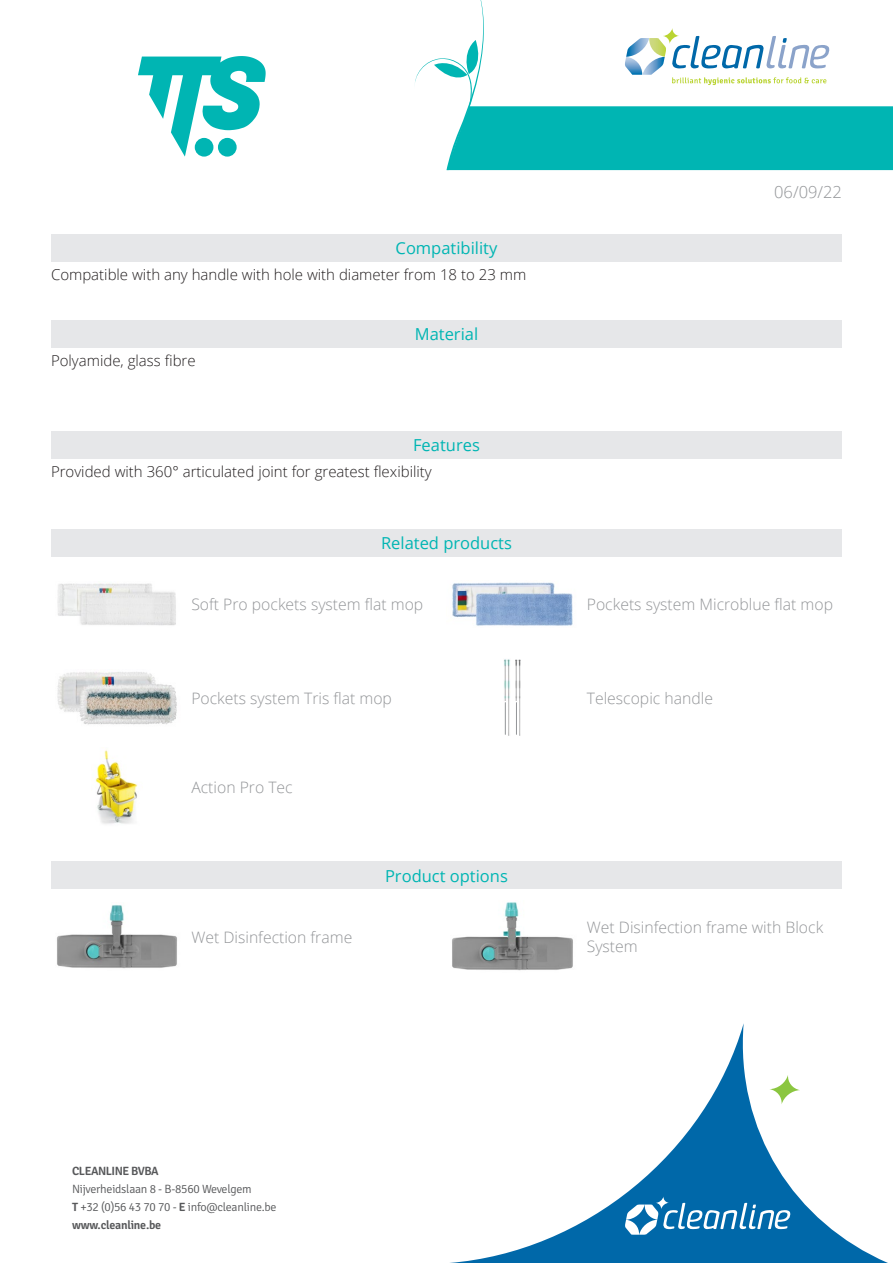
<style>
.page{position:relative;width:893px;height:1263px;background:#fff}
.page>*{position:absolute;margin:0;border:0;box-sizing:border-box;transform-origin:0 0}
.Titolo4{font:16.5px "Open Sans";color:#00b5b3}
.Titolo5{font:16.5px "Open Sans";color:#00b5b3}
.Titolo9{font:16.5px "Open Sans";color:#00b5b3}
.t1{font:300 16.5px "Open Sans";color:#939598}
.Titolo16{font:16.5px "Open Sans";color:#00b5b3}
.Titolo10{font:16.5px "Open Sans";color:#00b5b3}
.Nome{font:300 15.75px/18.9px "Open Sans";color:#939598}
.Compatibilità{font:300 15px "Open Sans";color:#231f20}
.CaratteristicheTecni{font:300 15px "Open Sans";color:#231f20}
.Materiale{font:300 15px "Open Sans";color:#231f20}
.t2{font:300 12px/18px "Signika";letter-spacing:-.02em;color:#57585a}
.t3{font:600 12px "Signika";letter-spacing:-.04em;color:#57585a}
.s1{font-weight:600}
</style>
<div class="page">
<svg style="left:138px;top:56px;width:128px;height:101px"></svg>
<div style="left:51px;top:234px;width:791px;height:27px;background:#e6e7e9"></div>
<div style="left:51px;top:320px;width:791px;height:28px;background:#e6e7e9"></div>
<div style="left:51px;top:431px;width:791px;height:28px;background:#e6e7e9"></div>
<div style="left:51px;top:529px;width:791px;height:28px;background:#e6e7e9"></div>
<img style="left:57px;top:583px;width:119px;height:43px">
<img style="left:452px;top:582px;width:121px;height:44px">
<img style="left:57px;top:672px;width:120px;height:53px">
<img style="left:504px;top:659px;width:6px;height:77px">
<img style="left:515px;top:659px;width:6px;height:77px">
<hr style="left:505px;top:702px;width:1px;height:33px;background:#939598">
<hr style="left:516px;top:702px;width:1px;height:33px;background:#939598">
<img style="left:95px;top:750px;width:43px;height:74px">
<div style="left:51px;top:861px;width:791px;height:28px;background:#e6e7e9"></div>
<img style="left:57px;top:904px;width:120px;height:65px">
<img style="left:452px;top:902px;width:121px;height:69px">
<svg style="left:415px;top:0;width:478px;height:170px"></svg>
<svg style="left:450px;top:1023px;width:438px;height:240px"></svg>
<svg style="left:769px;top:1075px;width:31px;height:29px"></svg>
<svg style="left:625px;top:1196px;width:166px;height:39px"></svg>
<p class="Titolo9" style="left:396px;top:237px;width:103px">Compatibility</p>
<p class="Compatibilità" style="left:51px;top:264px;width:477px">Compatible with any handle with hole with diameter from 18 to 23 mm</p>
<p class="Materiale" style="left:51px;top:351px;width:146px">Polyamide, glass fibre</p>
<p class="Titolo16" style="left:415px;top:323px;width:65px">Material</p>
<p class="Titolo10" style="left:413px;top:434px;width:68px">Features</p>
<p class="CaratteristicheTecni" style="left:51px;top:461px;width:382px">Provided with 360° articulated joint for greatest flexibility</p>
<p class="Titolo4" style="left:381px;top:532px;width:132px">Related products</p>
<p class="t1" style="left:774px;top:180px;width:69px">06/09/22</p>
<p class="Nome" style="left:191px;top:595px;width:233px">Soft Pro pockets system flat mop</p>
<p class="Nome" style="left:587px;top:595px;width:248px">Pockets system Microblue flat mop</p>
<p class="Nome" style="left:191px;top:688px;width:202px">Pockets system Tris flat mop</p>
<p class="Nome" style="left:587px;top:688px;width:128px">Telescopic handle</p>
<p class="Nome" style="left:191px;top:778px;width:103px">Action Pro Tec</p>
<p class="Titolo5" style="left:385px;top:864px;width:124px">Product options</p>
<p class="Nome" style="left:191px;top:927px;width:162px">Wet Disinfection frame</p>
<p class="Nome" style="left:587px;top:917px;width:238px">Wet Disinfection frame with Block<br>System</p>
<p class="t3" style="left:72px;top:1164px;width:88px">CLEANLINE BVBA</p>
<p class="t2" style="left:72px;top:1180px;width:206px">Nijverheidslaan 8 - B-8560 Wevelgem<br><span class="s1">T</span> +32 (0)56 43 70 70 - <span class="s1">E</span> info@cleanline.be <span class="s1">www.cleanline.be</span></p>
</div>
